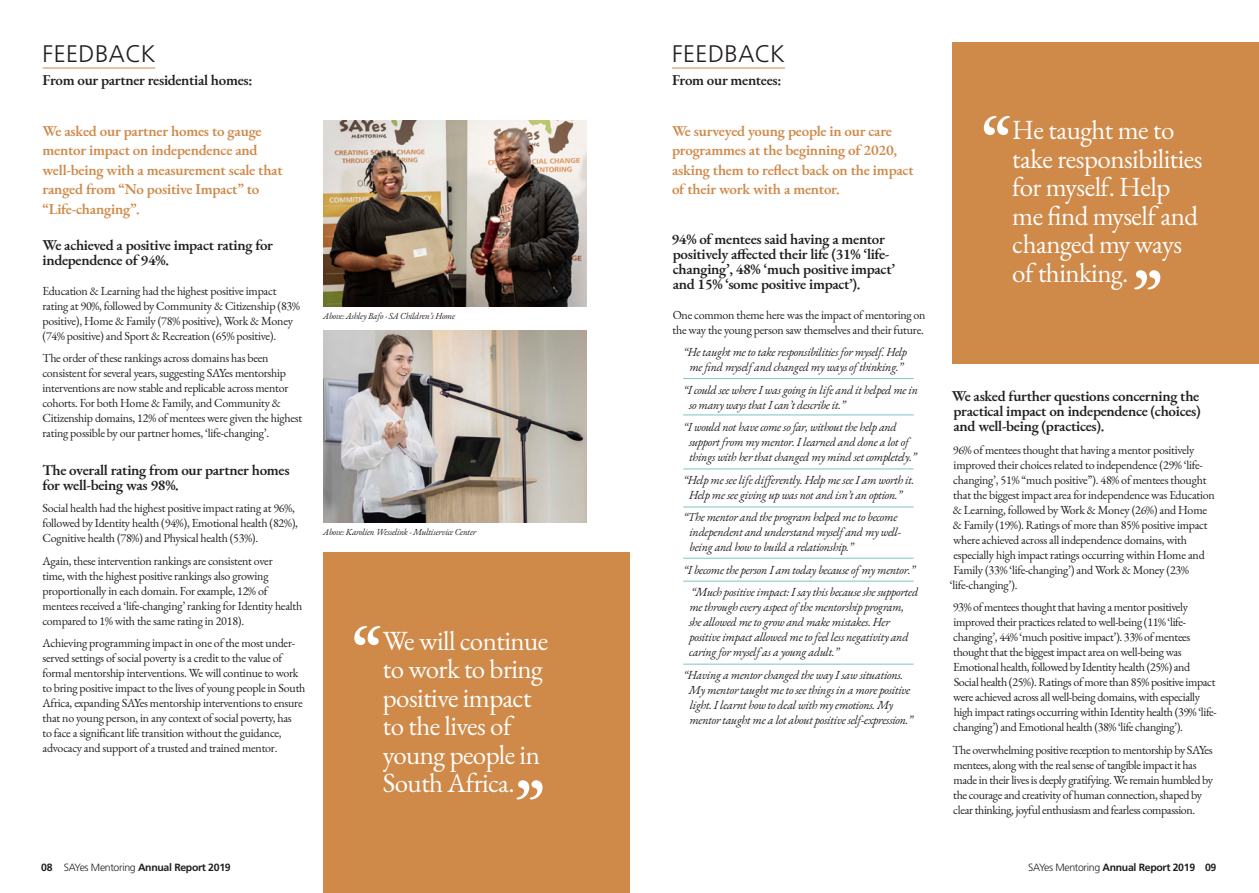
<style>
.page{position:relative;width:1259px;height:893px;background:#fff}
.page>*{position:absolute;margin:0;border:0;box-sizing:border-box;transform-origin:0 0}
.t1{font:600 69px "EB Garamond";color:#fff}
.t2{font:27px/28.5px "EB Garamond";letter-spacing:-.02em;color:#fff}
.t3{font:300 24px "Frutiger";letter-spacing:.02em;color:#231f20}
.Intro{font:600 15px/15px "EB Garamond";letter-spacing:-.02em;color:#231f20}
.SubIntro{font:600 15px/19.5px "EB Garamond";letter-spacing:-.015em;color:#cf8949}
.t4{font:12px/15px "EB Garamond";letter-spacing:-.02em;color:#231f20}
.t5{font:italic 12px/15px "EB Garamond";letter-spacing:-.02em;color:#231f20}
.t6{font:700 10.5px "Frutiger";letter-spacing:-.03em;color:#231f20}
.t7{font:italic 9px "EB Garamond";letter-spacing:-.02em;color:#231f20}
.s1{font-weight:300}
</style>
<div class="page">
<div style="left:952px;top:43px;width:307px;height:321px;background:#cf8949"></div>
<div style="left:323px;top:553px;width:306px;height:340px;background:#cf8949"></div>
<hr style="left:683px;top:378px;width:230px;height:1px;background:#7dc3c1">
<hr style="left:683px;top:415px;width:230px;height:1px;background:#7dc3c1">
<hr style="left:683px;top:469px;width:230px;height:1px;background:#7dc3c1">
<hr style="left:683px;top:507px;width:230px;height:1px;background:#7dc3c1">
<hr style="left:683px;top:558px;width:230px;height:1px;background:#7dc3c1">
<hr style="left:683px;top:581px;width:230px;height:1px;background:#7dc3c1">
<hr style="left:683px;top:664px;width:230px;height:1px;background:#7dc3c1">
<img style="left:323px;top:331px;width:264px;height:192px">
<img style="left:323px;top:121px;width:264px;height:186px">
<hr style="left:43px;top:68px;width:112px;height:1px;background:#cf8949">
<hr style="left:672px;top:68px;width:113px;height:1px;background:#cf8949">
<p class="t3" style="left:43px;top:40px;width:114px">FEEDBACK</p>
<p class="Intro" style="left:43px;top:72px;width:211px">From our partner residential homes:</p>
<p class="t3" style="left:672px;top:40px;width:114px">FEEDBACK</p>
<p class="Intro" style="left:672px;top:72px;width:111px">From our mentees:</p>
<p class="SubIntro" style="left:43px;top:121px;width:242px">We asked our partner homes to gauge mentor impact on independence and well-being with a measurement scale that ranged from “No positive Impact” to “Life-changing”.</p>
<p class="SubIntro" style="left:672px;top:121px;width:243px">We surveyed young people in our care programmes at the beginning of 2020, asking them to reflect back on the impact of their work with a mentor.</p>
<p class="t1" style="left:981px;top:94px;width:31px">“</p>
<p class="t2" style="left:1012px;top:116px;width:192px">He taught me to take responsibilities for myself. Help me find myself and changed my ways of thinking.</p>
<p class="Intro" style="left:671px;top:231px;width:225px">94% of mentees said having a mentor positively affected their life (31% ‘life&shy;changing’, 48% ‘much positive impact’ and 15% ‘some positive impact’).</p>
<p class="t4" style="left:672px;top:307px;width:254px">One common theme here was the impact of mentoring on the way the young person saw themselves and their future.</p>
<p class="t5" style="left:683px;top:345px;width:225px;text-align:center">“He taught me to take responsibilities for myself. Help me find myself and changed my ways of thinking.”</p>
<p class="t5" style="left:689px;top:382px;width:230px;text-indent:-6px">“I could see where I was going in life and it helped me in so many ways that I can’t describe it.”</p>
<p class="t5" style="left:689px;top:420px;width:229px;text-indent:-6px">“I would not have come so far, without the help and support from my mentor. I learned and done a lot of things with her that changed my mind set completely.”</p>
<p class="t5" style="left:683px;top:472px;width:232px;text-align:center">“Help me see life differently. Help me see I am worth it.<br>Help me see giving up was not and isn’t an option.”</p>
<p class="t5" style="left:689px;top:510px;width:213px;text-indent:-6px">“The mentor and the program helped me to become independent and understand myself and my well&shy;being and how to build a relationship.”</p>
<p class="t5" style="left:683px;top:562px;width:233px">“I become the person I am today because of my mentor.”</p>
<p class="t5" style="left:689px;top:585px;width:231px">“Much positive impact: I say this because she supported me through every aspect of the mentorship program, she allowed me to grow and make mistakes. Her positive impact allowed me to feel less negativity and caring for myself as a young adult.”</p>
<p class="t5" style="left:689px;top:667px;width:226px;text-indent:-5px">“Having a mentor changed the way I saw situations.<br>My mentor taught me to see things in a more positive light. I learnt how to deal with my emotions. My mentor taught me a lot about positive self-expression.”</p>
<p class="Intro" style="left:43px;top:237px;width:232px">We achieved a positive impact rating for independence of 94%.</p>
<p class="t4" style="left:43px;top:283px;width:259px">Education &amp; Learning had the highest positive impact rating at 90%, followed by Community &amp; Citizenship (83% positive), Home &amp; Family (78% positive), Work &amp; Money (74% positive) and Sport &amp; Recreation (65% positive).</p>
<p class="t4" style="left:43px;top:351px;width:261px">The order of these rankings across domains has been consistent for several years, suggesting SAYes mentorship interventions are now stable and replicable across mentor cohorts. For both Home &amp; Family, and Community &amp; Citizenship domains, 12% of mentees were given the highest rating possible by our partner homes, ‘life-changing’.</p>
<p class="Intro" style="left:43px;top:462px;width:248px">The overall rating from our partner homes for well-being was 98%.</p>
<p class="t4" style="left:43px;top:501px;width:257px">Social health had the highest positive impact rating at 96%, followed by Identity health (94%), Emotional health (82%),<br>Cognitive health (78%) and Physical health (53%).</p>
<p class="t4" style="left:43px;top:553px;width:261px">Again, these intervention rankings are consistent over<br>time, with the highest positive rankings also growing proportionally in each domain. For example, 12% of mentees received a ‘life-changing’ ranking for Identity health compared to 1% with the same rating in 2018).</p>
<p class="t4" style="left:43px;top:636px;width:264px">Achieving programming impact in one of the most under&shy;served settings of social poverty is a credit to the value of formal mentorship interventions. We will continue to work to bring positive impact to the lives of young people in South Africa, expanding SAYes mentorship interventions to ensure that no young person, in any context of social poverty, has<br>to face a significant life transition without the guidance, advocacy and support of a trusted and trained mentor.</p>
<p class="t1" style="left:1132px;top:248px;width:31px">”</p>
<p class="t7" style="left:323px;top:310px;width:133px">Above: Ashley Bafo - SA Children’s Home</p>
<p class="Intro" style="left:952px;top:388px;width:250px;text-align:justify">We asked further questions concerning the practical impact on independence (choices) and well-being (practices).</p>
<p class="t4" style="left:953px;top:442px;width:243px">96% of mentees thought that having a mentor positively</p>
<p class="t4" style="left:953px;top:457px;width:251px">improved their choices related to independence (29% ‘life-</p>
<p class="t4" style="left:953px;top:472px;width:255px">changing’, 51% “much positive”). 48% of mentees thought</p>
<p class="t4" style="left:953px;top:487px;width:263px">that the biggest impact area for independence was Education</p>
<p class="t4" style="left:953px;top:502px;width:256px">&amp; Learning, followed by Work &amp; Money (26%) and Home</p>
<p class="t4" style="left:953px;top:517px;width:256px">&amp; Family (19%). Ratings of more than 85% positive impact</p>
<p class="t4" style="left:953px;top:532px;width:235px">where achieved across all independence domains, with</p>
<p class="t4" style="left:953px;top:547px;width:253px">especially high impact ratings occurring within Home and</p>
<p class="t4" style="left:953px;top:562px;width:237px">Family (33% ‘life-changing’) and Work &amp; Money (23%</p>
<p class="t4" style="left:950px;top:577px;width:69px">‘life-changing’).</p>
<p class="t4" style="left:953px;top:600px;width:265px">93% of mentees thought that having a mentor positively improved their practices related to well-being (11% ‘life&shy;changing’, 44% ‘much positive impact’). 33% of mentees thought that the biggest impact area on well-being was Emotional health, followed by Identity health (25%) and Social health (25%). Ratings of more than 85% positive impact were achieved across all well-being domains, with especially high impact ratings occurring within Identity health (39% ‘life&shy;changing’) and Emotional health (38% ‘life changing’).</p>
<p class="t4" style="left:952px;top:742px;width:262px">The overwhelming positive reception to mentorship by SAYes mentees, along with the real sense of tangible impact it has made in their lives is deeply gratifying. We remain humbled by the courage and creativity of human connection, shaped by clear thinking, joyful enthusiasm and fearless compassion.</p>
<p class="t7" style="left:323px;top:526px;width:155px">Above: Karolien Wesselink - Multiservice Center</p>
<p class="t1" style="left:352px;top:604px;width:31px">“</p>
<p class="t2" style="left:383px;top:626px;width:167px">We will continue to work to bring positive impact to the lives of young people in<br>South Africa.</p>
<p class="t1" style="left:514px;top:758px;width:31px">”</p>
<p class="t6" style="left:41px;top:861px;width:191px">08 <span class="s1">SAYes Mentoring</span> Annual Report 2019</p>
<p class="t6" style="left:1028px;top:861px;width:190px"><span class="s1">SAYes Mentoring</span> Annual Report 2019 09</p>
</div>
